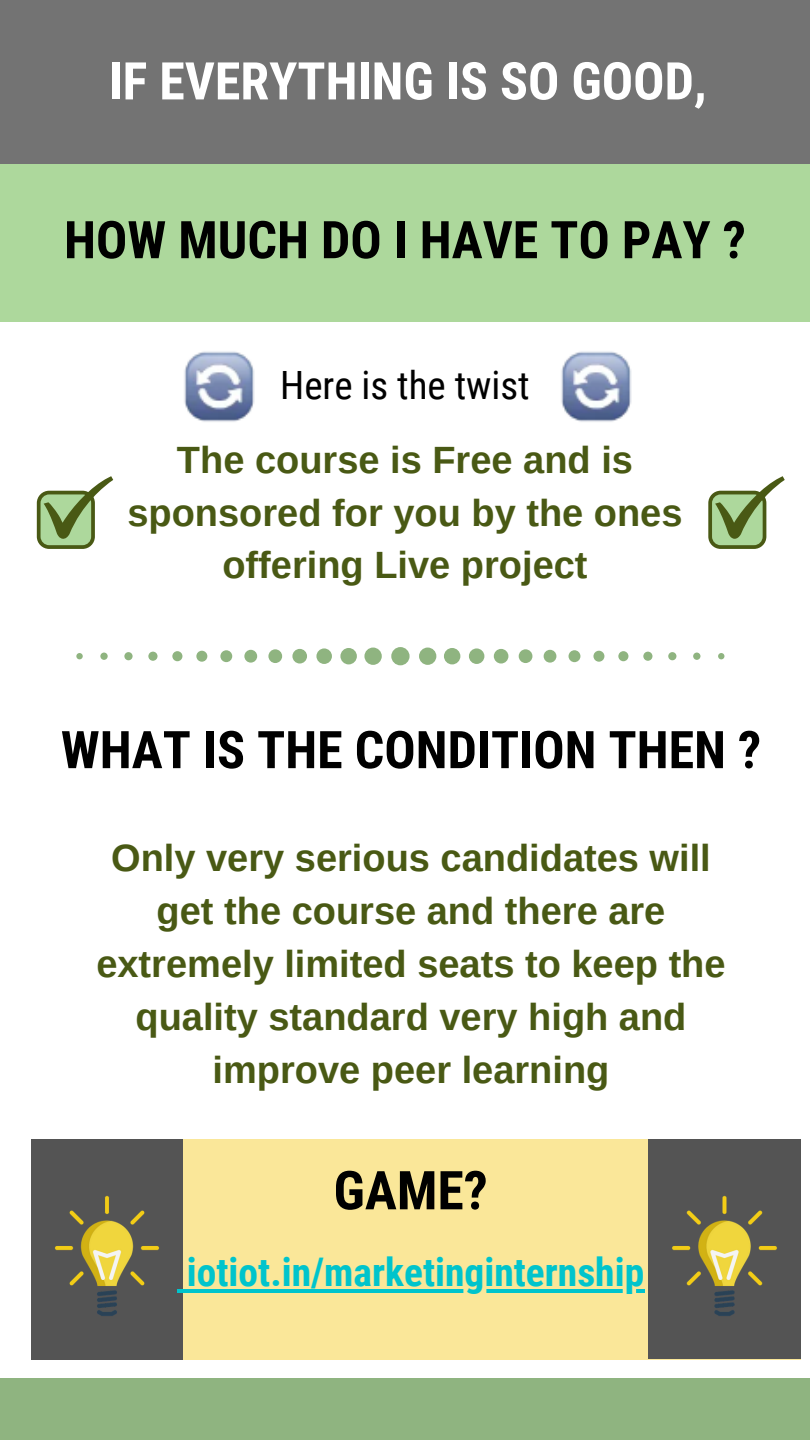
<style>
.page{position:relative;width:810px;height:1440px;background:#fff}
.page>*{position:absolute;margin:0;border:0;box-sizing:border-box;transform-origin:0 0}
.t1{font:700 53.6px "Roboto Condensed";color:#000}
.t2{font:700 52px "Roboto Condensed";color:#000}
.t3{font:700 52px "Roboto Condensed";color:#fff}
.t4{font:700 39.5px "Roboto Condensed";color:#00c4cc}
.t5{font:39px "Roboto Condensed";color:#000}
.t6{font:700 38px/52.9px "Arimo";color:#495914;text-align:center}
</style>
<div class="page">
<div style="left:0;top:0;width:810px;height:165px;background:#737373"></div>
<div style="left:0;top:164px;width:810px;height:158px;background:#add89c"></div>
<div style="left:31px;top:1139px;width:770px;height:220px;background:#fae799"></div>
<div style="left:31px;top:1139px;width:151px;height:220px;background:#545454"></div>
<img style="left:55px;top:1195px;width:104px;height:121px">
<div style="left:648px;top:1139px;width:153px;height:220px;background:#545454"></div>
<img style="left:672px;top:1195px;width:105px;height:121px">
<svg style="left:37px;top:476px;width:76px;height:73px"></svg>
<svg style="left:708px;top:476px;width:77px;height:73px"></svg>
<svg style="left:76px;top:647px;width:648px;height:18px"></svg>
<div style="left:1px;top:1379px;width:809px;height:61px;background:#8fb480"></div>
<img style="left:561px;top:351px;width:71px;height:71px">
<svg style="left:178px;top:1289px;width:9px;height:3px"></svg>
<hr style="left:187px;top:1289px;width:457px;height:3px;background:#00c4cc">
<img style="left:184px;top:351px;width:71px;height:71px">
<h2 class="t3" style="left:109px;top:51px;width:600px">IF EVERYTHING IS SO GOOD,</h2>
<h2 class="t2" style="left:64px;top:210px;width:683px">HOW MUCH DO I HAVE TO PAY ?</h2>
<p class="t5" style="left:280px;top:363px;width:251px">Here is the twist</p>
<p class="t6" style="left:127px;top:433px;width:557px">The course is Free and is sponsored for you by the ones offering Live project</p>
<h2 class="t2" style="left:61px;top:720px;width:702px">WHAT IS THE CONDITION THEN ?</h2>
<p class="t6" style="left:96px;top:831px;width:631px">Only very serious candidates will get the course and there are extremely limited seats to keep the quality standard very high and improve peer learning</p>
<h1 class="t1" style="left:334px;top:1160px;width:156px">GAME?</h1>
<p class="t4" style="left:187px;top:1249px;width:459px">iotiot.in/marketinginternship</p>
</div>
